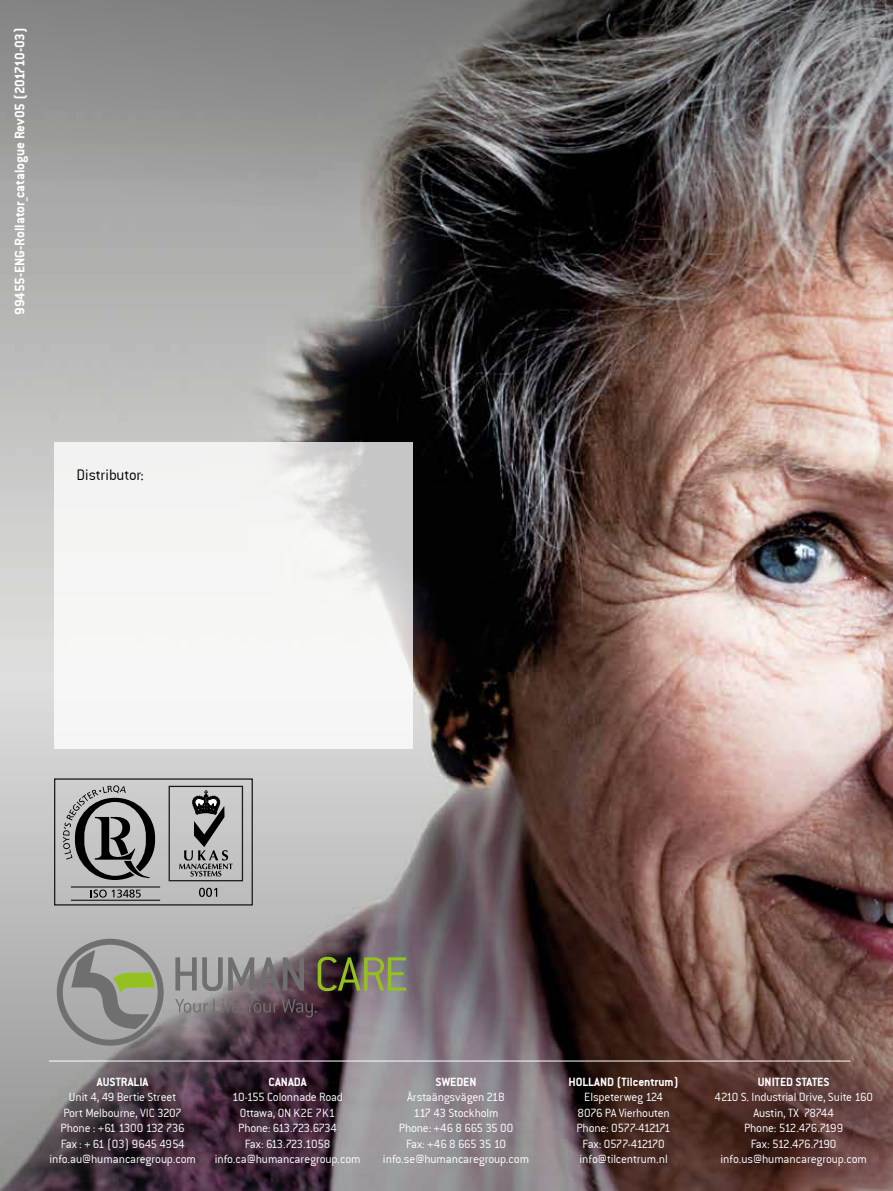
<style>
.page{position:relative;width:893px;height:1191px;background:#fff}
.page>*{position:absolute;margin:0;border:0;box-sizing:border-box;transform-origin:0 0}
.t1{font:16.5px "Conduit ITCTT Light";letter-spacing:-.005em;color:#000}
.t2{font:15px "Conduit ITCTT Bold";letter-spacing:-.01em;color:#fffffd}
.t3{font:12.9px/15.5px "Conduit ITCTT Light";letter-spacing:-.015em;color:#fff;text-align:center}
.t4{font:12.9px "Conduit OSITCTT Bold";color:#fff}
</style>
<div class="page">
<img style="left:0;top:0;width:893px;height:393px">
<img style="left:0;top:393px;width:893px;height:798px">
<svg style="left:57px;top:938px;width:107px;height:107px;background:#989a92"></svg>
<svg style="left:175px;top:998px;width:142px;height:19px;background:#6e6067"></svg>
<svg style="left:175px;top:957px;width:129px;height:34px;background:#888485"></svg>
<svg style="left:318px;top:956px;width:88px;height:35px;background:#6b7144"></svg>
<hr style="left:49px;top:1060px;width:801px;height:1px;background:#fff">
<svg style="left:54px;top:442px;width:358px;height:307px;fill:#f5f5f5"></svg>
<svg style="left:54px;top:778px;width:199px;height:127px;background:#9d9d9d"></svg>
<p class="t2" style="left:11px;top:315px;width:289px;rotate:-90deg">99455-ENG-Rollator_catalogue Rev05 (201710-03)</p>
<p class="t1" style="left:77px;top:465px;width:69px">Distributor:</p>
<p class="t4" style="left:97px;top:1074px;width:53px">AUSTRALIA</p>
<p class="t3" style="left:49px;top:1089px;width:148px">Unit 4, 49 Bertie Street<br>Port Melbourne, VIC 3207<br>Phone : +61 1300 132 736<br>Fax : + 61 (03) 9645 4954 info.au@humancaregroup.com</p>
<p class="t4" style="left:268px;top:1074px;width:40px">CANADA</p>
<p class="t3" style="left:215px;top:1089px;width:147px">10-155 Colonnade Road<br>Ottawa, ON K2E 7K1<br>Phone: 613.723.6734<br>Fax: 613.723.1058 info.ca@humancaregroup.com</p>
<p class="t4" style="left:436px;top:1074px;width:42px">SWEDEN</p>
<p class="t3" style="left:383px;top:1089px;width:148px">Årstaängsvägen 21B<br>117 43 Stockholm<br>Phone: +46 8 665 35 00<br>Fax: +46 8 665 35 10 info.se@humancaregroup.com</p>
<p class="t4" style="left:568px;top:1074px;width:112px">HOLLAND (Tilcentrum)</p>
<p class="t3" style="left:576px;top:1089px;width:96px">Elspeterweg 124<br>8076 PA Vierhouten<br>Phone: 0577-412171<br>Fax: 0577-412170 info@tilcentrum.nl</p>
<p class="t4" style="left:758px;top:1074px;width:73px">UNITED STATES</p>
<p class="t3" style="left:714px;top:1089px;width:160px">4210 S. Industrial Drive, Suite 160<br>Austin, TX 78744<br>Phone: 512.476.7199<br>Fax: 512.476.7190 info.us@humancaregroup.com</p>
</div>
